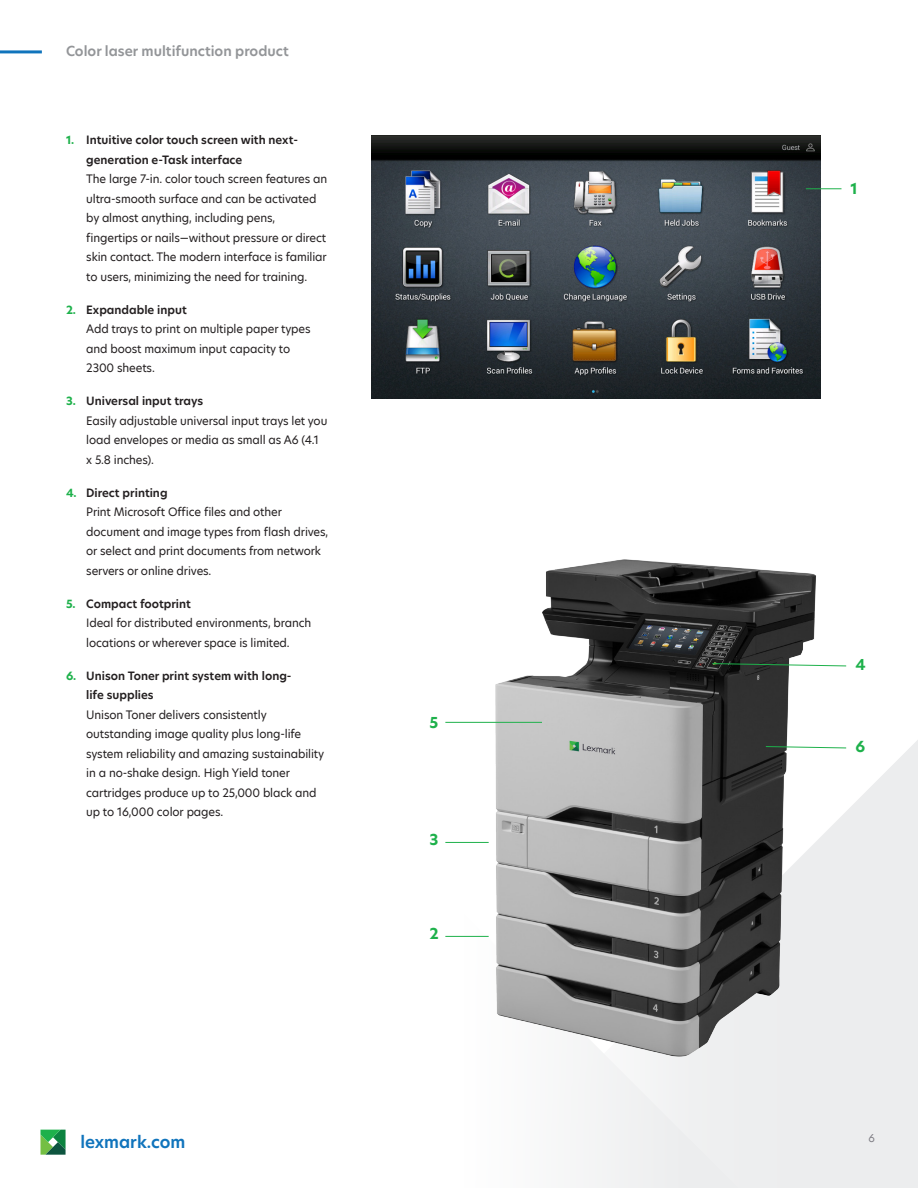
<style>
.page{position:relative;width:918px;height:1188px;background:#fff}
.page>*{position:absolute;margin:0;border:0;box-sizing:border-box;transform-origin:0 0}
.URL_Style{font:600 16.5px "TP Hero";color:#1074bc}
.Number_Style_-_no_te{font:700 15px "TP Hero";color:#1eb14b}
.Document_Label_Style{font:600 13.5px "TP Hero";color:#939598}
.Numbered_Paragraph{font:11.25px/19.5px "TP Hero";letter-spacing:-.01em;color:#231f20}
.t1{font:600 11.25px/19.5px "TP Hero";color:#231f20}
.Page_Number{font:10.5px "TP Hero";color:#7f7e85}
.s1{font-weight:700;color:#1eb14b}
</style>
<div class="page">
<svg style="left:738px;top:740px;width:180px;height:448px;background:#edeeef"></svg>
<svg style="left:445px;top:841px;width:293px;height:347px"></svg>
<hr style="left:0;top:50px;width:42px;height:3px;background:#1074bc">
<svg style="left:40px;top:1130px;width:26px;height:25px"></svg>
<img style="left:486px;top:559px;width:341px;height:508px">
<hr style="left:445px;top:842px;width:44px;height:1px;background:#1eb14b">
<svg style="left:712px;top:663px;width:135px;height:4px"></svg>
<hr style="left:445px;top:722px;width:97px;height:1px;background:#1eb14b">
<img style="left:371px;top:135px;width:450px;height:263px">
<hr style="left:806px;top:188px;width:36px;height:1px;background:#1eb14b">
<svg style="left:765px;top:746px;width:82px;height:3px"></svg>
<hr style="left:445px;top:936px;width:44px;height:1px;background:#1eb14b">
<p class="Document_Label_Style" style="left:66px;top:42px;width:224px">Color laser multifunction product</p>
<p class="t1" style="left:86px;top:130px;width:213px;text-indent:-20px"><span class="s1">1.</span> Intuitive color touch screen with next&shy;generation e-Task interface</p>
<p class="Numbered_Paragraph" style="left:86px;top:169px;width:243px">The large 7-in. color touch screen features an ultra-smooth surface and can be activated by almost anything, including pens, fingertips or nails—without pressure or direct skin contact. The modern interface is familiar to users, minimizing the need for training.</p>
<p class="t1" style="left:66px;top:300px;width:122px"><span class="s1">2.</span> Expandable input</p>
<p class="Numbered_Paragraph" style="left:86px;top:319px;width:226px">Add trays to print on multiple paper types and boost maximum input capacity to<br>2300 sheets.</p>
<p class="t1" style="left:66px;top:391px;width:139px"><span class="s1">3.</span> Universal input trays</p>
<p class="Numbered_Paragraph" style="left:86px;top:410px;width:243px">Easily adjustable universal input trays let you load envelopes or media as small as A6 (4.1 x 5.8 inches).</p>
<p class="t1" style="left:66px;top:483px;width:103px"><span class="s1">4.</span> Direct printing</p>
<p class="Numbered_Paragraph" style="left:86px;top:502px;width:244px">Print Microsoft Office files and other document and image types from flash drives, or select and print documents from network servers or online drives.</p>
<p class="t1" style="left:66px;top:594px;width:126px"><span class="s1">5.</span> Compact footprint</p>
<p class="Numbered_Paragraph" style="left:86px;top:613px;width:227px">Ideal for distributed environments, branch locations or wherever space is limited.</p>
<p class="t1" style="left:86px;top:666px;width:207px;text-indent:-20px"><span class="s1">6.</span> Unison Toner print system with long&shy;life supplies</p>
<p class="Numbered_Paragraph" style="left:86px;top:704px;width:240px">Unison Toner delivers consistently outstanding image quality plus long-life system reliability and amazing sustainability in a no-shake design. High Yield toner cartridges produce up to 25,000 black and up to 16,000 color pages.</p>
<p class="URL_Style" style="left:80px;top:1131px;width:106px">lexmark.com</p>
<p class="Number_Style_-_no_te" style="left:429px;top:712px;width:10px">5</p>
<p class="Number_Style_-_no_te" style="left:429px;top:829px;width:10px">3</p>
<p class="Number_Style_-_no_te" style="left:429px;top:923px;width:11px">2</p>
<p class="Number_Style_-_no_te" style="left:851px;top:178px;width:9px">1</p>
<p class="Number_Style_-_no_te" style="left:855px;top:654px;width:12px">4</p>
<p class="Number_Style_-_no_te" style="left:855px;top:736px;width:11px">6</p>
<p class="Page_Number" style="left:868px;top:1131px;width:8px">6</p>
</div>
